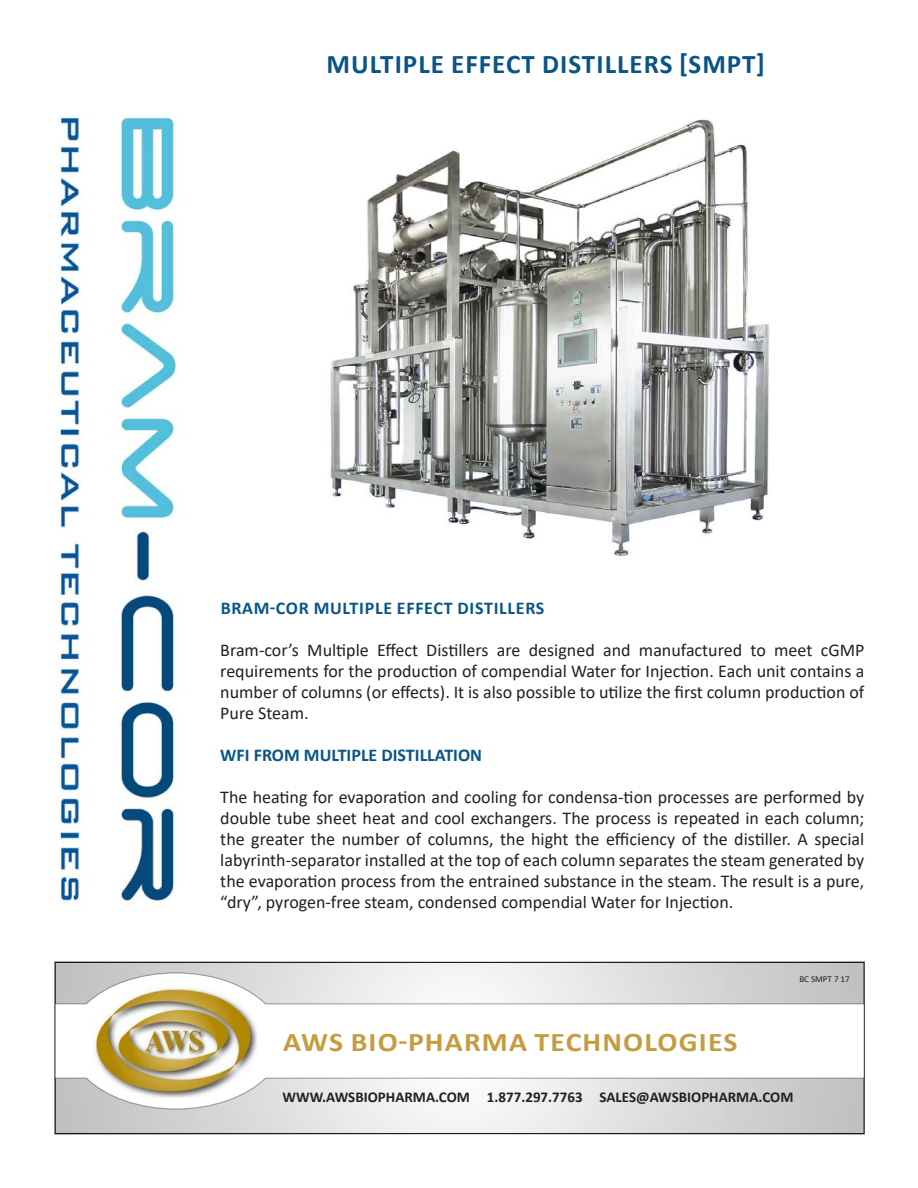
<style>
.page{position:relative;width:918px;height:1188px;background:#fff}
.page>*{position:absolute;margin:0;border:0;box-sizing:border-box;transform-origin:0 0}
.t1{font:700 27px "Calibri";letter-spacing:.04em;color:#085586}
.t2{font:700 27px "Calibri";letter-spacing:.04em;color:#c49d40;scale:1.1 1}
.t3{font:18px/21px "Calibri";color:#231f20;text-align:justify}
.t4{font:700 18px "Calibri";letter-spacing:.025em;color:#085586}
.t5{font:700 18px "Calibri";color:#085586}
.t6{font:700 15px "Calibri";color:#231f20}
.t7{font:9px "Calibri";color:#231f20}
</style>
<div class="page">
<img style="left:330px;top:119px;width:440px;height:437px">
<img style="left:56px;top:115px;width:123px;height:792px">
<svg style="left:55px;top:962px;width:810px;height:172px"></svg>
<svg style="left:54px;top:972px;width:811px;height:138px"></svg>
<img style="left:92px;top:984px;width:165px;height:114px">
<p class="t1" style="left:326px;top:45px;width:440px">MULTIPLE EFFECT DISTILLERS [SMPT]</p>
<p class="t4" style="left:221px;top:595px;width:325px">BRAM-COR MULTIPLE EFFECT DISTILLERS</p>
<p class="t3" style="left:220px;top:639px;width:646px">Bram-cor’s Multiple Effect Distillers are designed and manufactured to meet cGMP requirements for the production of compendial Water for Injection. Each unit contains a number of columns (or effects). It is also possible to utilize the first column production of Pure Steam.</p>
<p class="t5" style="left:220px;top:742px;width:263px">WFI FROM MULTIPLE DISTILLATION</p>
<p class="t3" style="left:220px;top:786px;width:646px">The heating for evaporation and cooling for condensa-tion processes are performed by double tube sheet heat and cool exchangers. The process is repeated in each column; the greater the number of columns, the hight the efficiency of the distiller. A special labyrinth-separator installed at the top of each column separates the steam generated by the evaporation process from the entrained substance in the steam. The result is a pure, “dry”, pyrogen-free steam, condensed compendial Water for Injection.</p>
<p class="t2" style="left:283px;top:1023px;width:414px">AWS BIO-PHARMA TECHNOLOGIES</p>
<p class="t7" style="left:799px;top:973px;width:52px">BC SMPT 7 17</p>
<p class="t6" style="left:283px;top:1087px;width:512px">WWW.AWSBIOPHARMA.COM 1.877.297.7763 SALES@AWSBIOPHARMA.COM</p>
</div>
